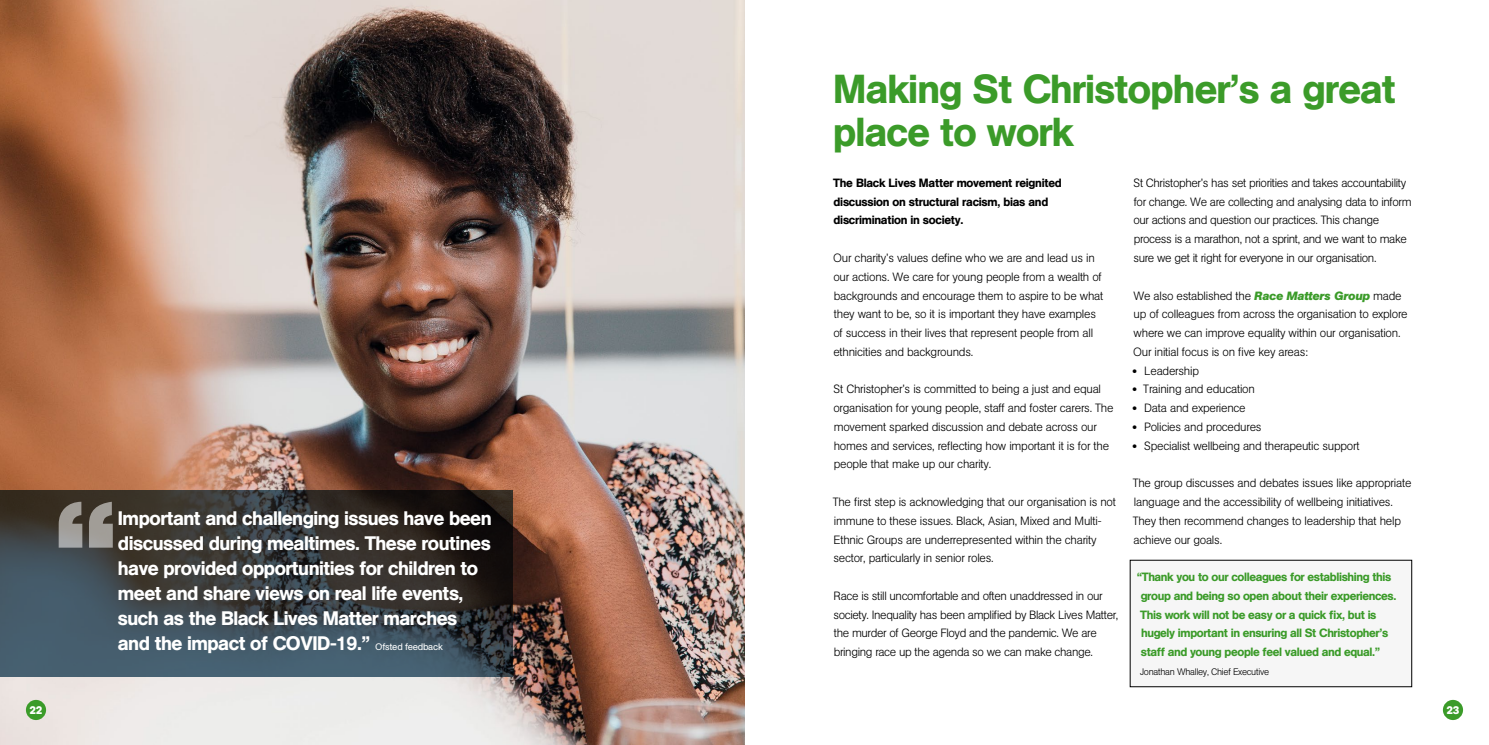
<style>
.page{position:relative;width:1489px;height:745px;background:#fff}
.page>*{position:absolute;margin:0;border:0;box-sizing:border-box;transform-origin:0 0}
.t1{font:700 132.88px "AG Book BQ";color:#fff}
.t2{font:500 40px/42.5px "AG Book BQ";letter-spacing:-.02em;color:#3b9b29}
.t3{font:500 19.38px/25px "AG Book BQ";letter-spacing:-.025em;color:#fff}
.t4{font:300 11.88px/18.8px "AG Book BQ";letter-spacing:-.02em;color:#000}
.t5{font:500 11.88px/18.8px "AG Book BQ";letter-spacing:-.03em;color:#3b9b29}
.t6{font:500 11.88px/18.8px "AG Book BQ";letter-spacing:-.02em;color:#000}
.t7{font:700 11.12px "AG Book BQ";color:#fff}
.t8{font:300 9.38px "AG Book BQ";letter-spacing:-.03em;color:#000}
.s1{font-weight:400;font-size:9.38px}
.s2{font-weight:700;font-style:italic;color:#3b9b29}
.s3{font-family:"DIN Medium";font-weight:400;font-size:11.25px}
</style>
<div class="page">
<div style="left:1130px;top:560px;width:281px;height:126px;background:#f6f6f6"></div>
<img style="left:0;top:0;width:744px;height:744px">
<svg style="left:0;top:490px;width:513px;height:186px;background:#383f42"></svg>
<div style="left:1442px;top:699px;width:20px;height:20px;background:#3b9b29;border-radius:50%"></div>
<div style="left:26px;top:699px;width:20px;height:20px;background:#3b9b29;border-radius:50%"></div>
<h1 class="t1" style="left:52px;top:470px;width:68px">“</h1>
<p class="t3" style="left:118px;top:505px;width:375px">Important and challenging issues have been discussed during mealtimes. These routines have provided opportunities for children to meet and share views on real life events, such as the Black Lives Matter marches and the impact of COVID-19.” <span class="s1">Ofsted feedback</span></p>
<h2 class="t2" style="left:833px;top:68px;width:564px">Making St Christopher’s a great place to work</h2>
<p class="t6" style="left:833px;top:173px;width:230px">The Black Lives Matter movement reignited discussion on structural racism, bias and discrimination in society.</p>
<p class="t4" style="left:833px;top:248px;width:271px">Our charity’s values define who we are and lead us in our actions. We care for young people from a wealth of backgrounds and encourage them to aspire to be what they want to be, so it is important they have examples of success in their lives that represent people from all ethnicities and backgrounds.</p>
<p class="t4" style="left:833px;top:379px;width:282px">St Christopher’s is committed to being a just and equal organisation for young people, staff and foster carers. The movement sparked discussion and debate across our homes and services, reflecting how important it is for the people that make up our charity.</p>
<p class="t4" style="left:832px;top:492px;width:285px">The first step is acknowledging that our organisation is not immune to these issues. Black, Asian, Mixed and Multi-Ethnic Groups are underrepresented within the charity sector, particularly in senior roles.</p>
<p class="t4" style="left:833px;top:586px;width:286px">Race is still uncomfortable and often unaddressed in our society. Inequality has been amplified by Black Lives Matter, the murder of George Floyd and the pandemic. We are bringing race up the agenda so we can make change.</p>
<p class="t4" style="left:1133px;top:173px;width:280px">St Christopher’s has set priorities and takes accountability for change. We are collecting and analysing data to inform our actions and question our practices. This change process is a marathon, not a sprint, and we want to make sure we get it right for everyone in our organisation.</p>
<p class="t4" style="left:1133px;top:286px;width:276px">We also established the <span class="s2">Race Matters Group</span> made up of colleagues from across the organisation to explore where we can improve equality within our organisation.<br>Our initial focus is on five key areas:</p>
<p class="t4" style="left:1131px;top:361px;width:69px"><span class="s3">•</span> Leadership</p>
<p class="t4" style="left:1131px;top:379px;width:125px"><span class="s3">•</span> Training and education</p>
<p class="t4" style="left:1131px;top:398px;width:115px"><span class="s3">•</span> Data and experience</p>
<p class="t4" style="left:1131px;top:417px;width:131px"><span class="s3">•</span> Policies and procedures</p>
<p class="t4" style="left:1131px;top:436px;width:229px"><span class="s3">•</span> Specialist wellbeing and therapeutic support</p>
<p class="t4" style="left:1132px;top:473px;width:280px">The group discusses and debates issues like appropriate language and the accessibility of wellbeing initiatives.<br>They then recommend changes to leadership that help achieve our goals.</p>
<p class="t5" style="left:1140px;top:567px;width:257px;text-indent:-4px">“Thank you to our colleagues for establishing this group and being so open about their experiences.<br>This work will not be easy or a quick fix, but is hugely important in ensuring all St Christopher’s staff and young people feel valued and equal.”</p>
<p class="t8" style="left:1140px;top:665px;width:130px">Jonathan Whalley, Chief Executive</p>
<p class="t7" style="left:29px;top:702px;width:15px">22</p>
<p class="t7" style="left:1446px;top:702px;width:15px">23</p>
</div>
